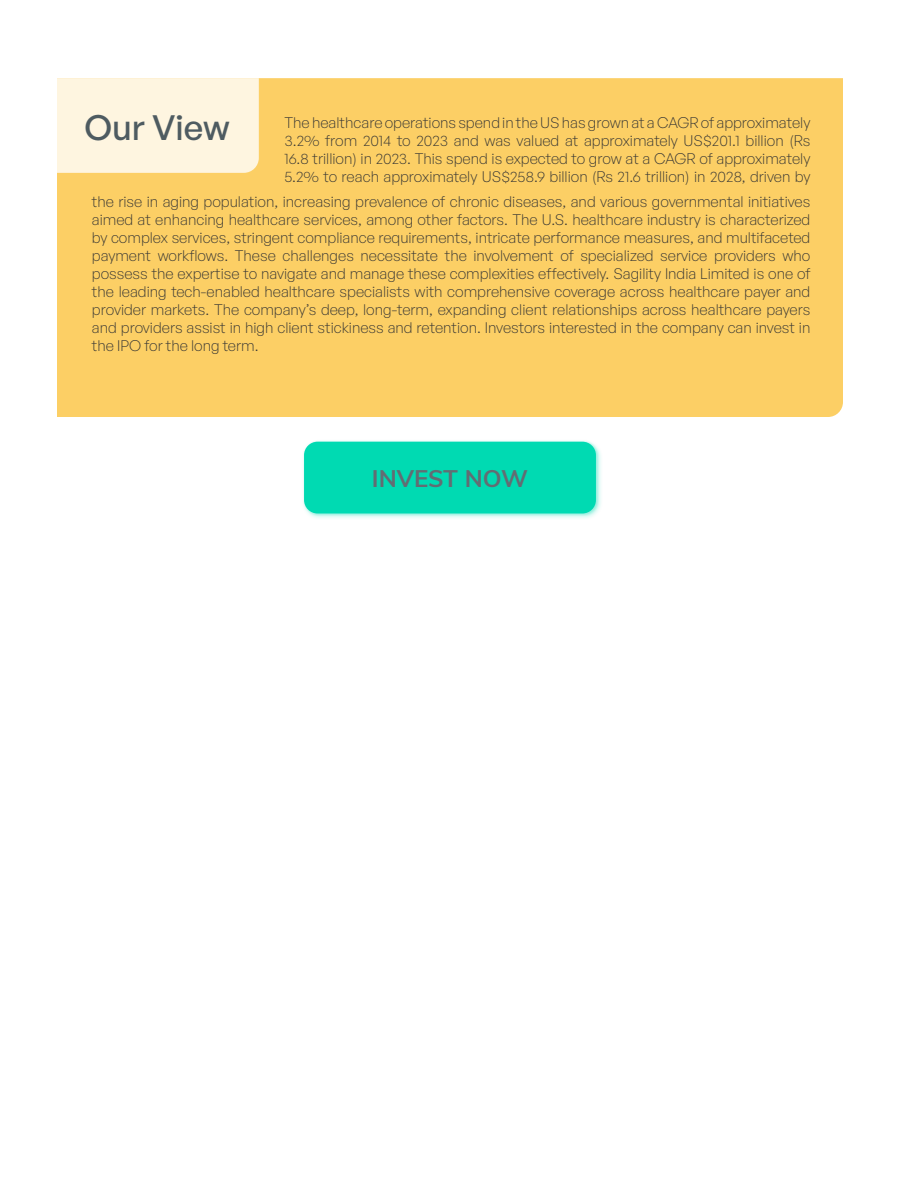
<style>
.page{position:relative;width:900px;height:1200px;background:#fff}
.page>*{position:absolute;margin:0;border:0;box-sizing:border-box;transform-origin:0 0}
.t1{font:500 34.5px "General Sans";color:#4e5b61}
.t2{font:700 24px "Muli";color:#626d73}
.t3{font:300 15px/18px "General Sans";color:#333;text-align:justify}
</style>
<div class="page">
<div style="left:57px;top:78px;width:786px;height:339px;background:#fccf65"></div>
<div style="left:57px;top:78px;width:202px;height:95px;background:#fef5e0"></div>
<div style="left:301px;top:439px;width:302px;height:82px;background:#00dab2;opacity:.3"></div>
<div style="left:303px;top:440px;width:296px;height:76px;background:#00dab2;opacity:.2"></div>
<div style="left:304px;top:442px;width:292px;height:71px;background:#00dab2;border-radius:14px"></div>
<p class="t1" style="left:84px;top:105px;width:147px">Our View</p>
<p class="t3" style="left:285px;top:113px;width:527px">The healthcare operations spend in the US has grown at a CAGR of approximately 3.2% from 2014 to 2023 and was valued at approximately US$201.1 billion (Rs 16.8 trillion) in 2023. This spend is expected to grow at a CAGR of approximately 5.2% to reach approximately US$258.9 billion (Rs 21.6 trillion) in 2028, driven by</p>
<p class="t3" style="left:92px;top:192px;width:720px">the rise in aging population, increasing prevalence of chronic diseases, and various governmental initiatives aimed at enhancing healthcare services, among other factors. The U.S. healthcare industry is characterized by complex services, stringent compliance requirements, intricate performance measures, and multifaceted payment workflows. These challenges necessitate the involvement of specialized service providers who possess the expertise to navigate and manage these complexities effectively. Sagility India Limited is one of the leading tech-enabled healthcare specialists with comprehensive coverage across healthcare payer and provider markets. The company’s deep, long-term, expanding client relationships across healthcare payers and providers assist in high client stickiness and retention. Investors interested in the company can invest in the IPO for the long term.</p>
<p class="t2" style="left:372px;top:461px;width:158px">INVEST NOW</p>
</div>
